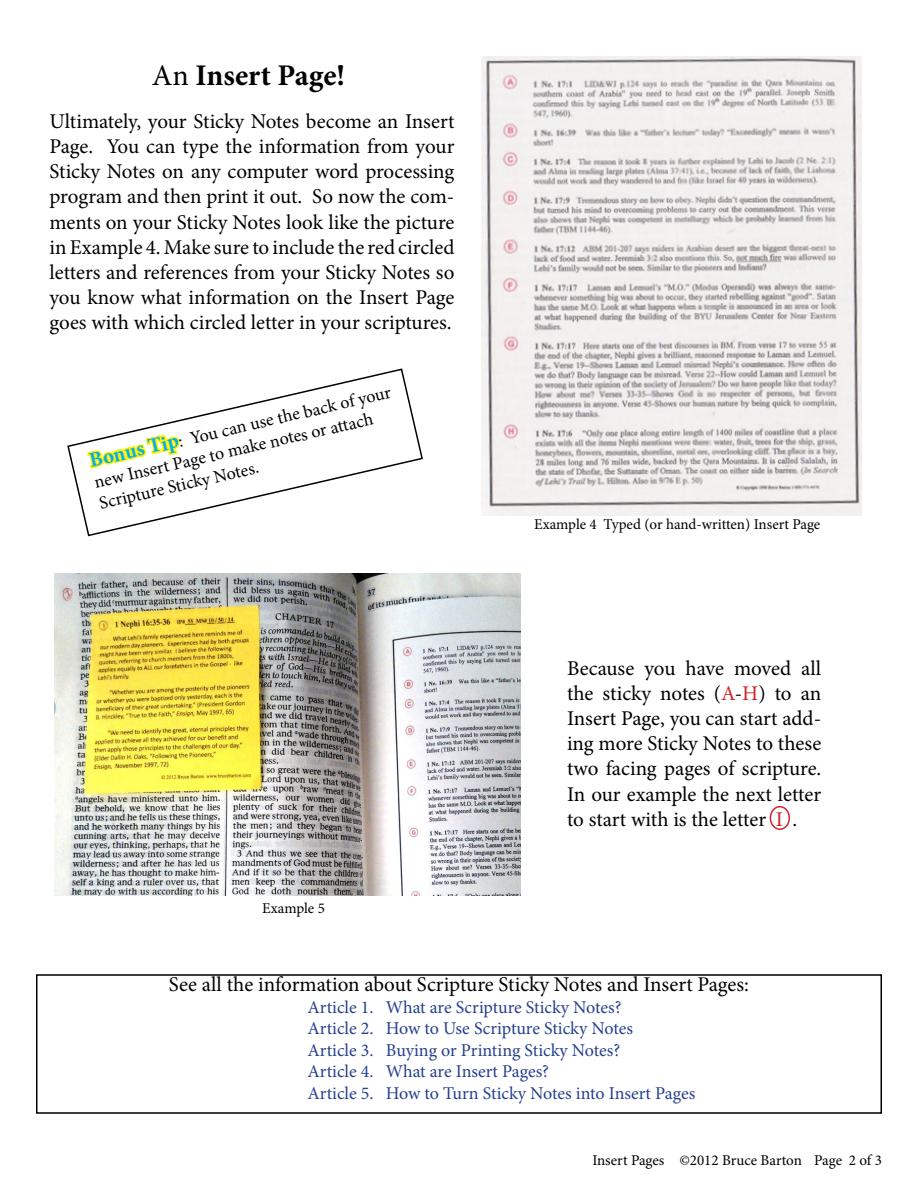
<style>
.page{position:relative;width:918px;height:1188px;background:#fff}
.page>*{position:absolute;margin:0;border:0;box-sizing:border-box;transform-origin:0 0}
.t1{font:700 30px "Minion Pro";color:#000}
.t2{font:21px/25.2px "Minion Pro";color:#000;text-align:justify}
.t3{font:18px/21.6px "Minion Pro";letter-spacing:-.005em;color:#25408f}
.t4{font:18px/21.6px "Minion Pro";color:#000}
.t5{font:15px "Minion Pro";letter-spacing:-.005em;color:#000}
.s1{font-weight:400}
.s2{font-weight:700;font-size:21px;color:#00aeef}
.s3{color:#d2232a}
</style>
<div class="page">
<svg style="left:67px;top:368px;width:356px;height:169px"></svg>
<img style="left:482px;top:56px;width:380px;height:459px">
<img style="left:54px;top:574px;width:467px;height:321px">
<svg style="left:85px;top:433px;width:95px;height:37px"></svg>
<div style="left:770px;top:806px;width:20px;height:24px;border:2px solid #d2232a;border-radius:50%"></div>
<h1 class="t1" style="left:152px;top:54px;width:195px"><span class="s1">An</span> Insert Page!</h1>
<p class="t2" style="left:50px;top:109px;width:407px">Ultimately, your Sticky Notes become an Insert Page. You can type the information from your Sticky Notes on any computer word processing program and then print it out. So now the com&shy;ments on your Sticky Notes look like the picture in Example 4. Make sure to include the red circled letters and references from your Sticky Notes so you know what information on the Insert Page goes with which circled letter in your scriptures.</p>
<p class="t4" style="left:87px;top:451px;width:310px;rotate:-13deg"><span class="s2">Bonus Tip</span>: You can use the back of your new Insert Page to make notes or attach<br>Scripture Sticky Notes.</p>
<p class="t5" style="left:262px;top:898px;width:64px">Example 5</p>
<p class="t5" style="left:534px;top:514px;width:288px">Example 4 Typed (or hand-written) Insert Page</p>
<p class="t2" style="left:567px;top:655px;width:256px">Because you have moved all the sticky notes (<span class="s3">A</span>-<span class="s3">H</span>) to an Insert Page, you can start add&shy;ing more Sticky Notes to these two facing pages of scripture.<br>In our example the next letter to start with is the letter <span class="s3">I</span> .</p>
<p class="t2" style="left:169px;top:972px;width:582px">See all the information about Scripture Sticky Notes and Insert Pages:</p>
<p class="t3" style="left:307px;top:996px;width:389px">Article 1. What are Scripture Sticky Notes?<br>Article 2. How to Use Scripture Sticky Notes<br>Article 3. Buying or Printing Sticky Notes?<br>Article 4. What are Insert Pages?<br>Article 5. How to Turn Sticky Notes into Insert Pages</p>
<p class="t5" style="left:592px;top:1150px;width:291px">Insert Pages ©2012 Bruce Barton Page 2 of 3</p>
</div>
